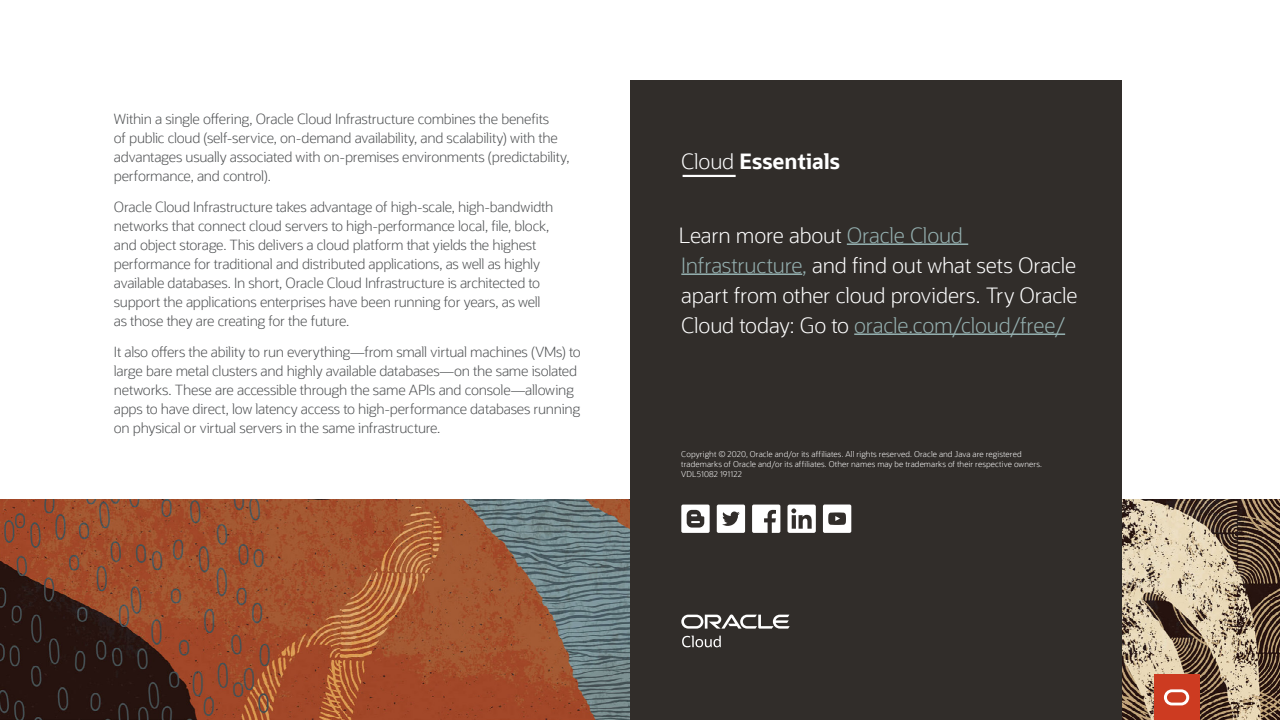
<style>
.page{position:relative;width:1280px;height:720px;background:#fff}
.page>*{position:absolute;margin:0;border:0;box-sizing:border-box;transform-origin:0 0}
.t1{font:300 21px/30px "Oracle Sans";letter-spacing:-.01em;color:#fff}
.Pullout{font:700 21px "Oracle Sans";color:#fff}
.Body_Copy_16_23__Brk{font:300 14px/19px "Oracle Sans";letter-spacing:-.02em;color:#4e5052}
._07_Copyright_-_Slat{font:300 8px/10px "Oracle Sans";letter-spacing:.01em;color:#fff}
.s1{font-weight:300}
.s2{color:#94afaf}
</style>
<div class="page">
<img style="left:0;top:500px;width:1280px;height:220px">
<div style="left:630px;top:80px;width:492px;height:640px;background:#312d2a"></div>
<hr style="left:683px;top:175px;width:53px;height:2px;background:#fff">
<svg style="left:681px;top:615px;width:109px;height:14px"></svg>
<svg style="left:682px;top:636px;width:39px;height:11px"></svg>
<div style="left:1154px;top:675px;width:45px;height:45px;background:#cd3b21"></div>
<svg style="left:1164px;top:689px;width:25px;height:16px"></svg>
<hr style="left:847px;top:243px;width:121px;height:2px;background:#94afaf">
<hr style="left:681px;top:273px;width:121px;height:2px;background:#94afaf">
<hr style="left:854px;top:333px;width:211px;height:2px;background:#94afaf">
<svg style="left:717px;top:505px;width:28px;height:28px"></svg>
<svg style="left:681px;top:505px;width:29px;height:28px"></svg>
<svg style="left:752px;top:505px;width:28px;height:28px"></svg>
<svg style="left:788px;top:505px;width:28px;height:28px"></svg>
<svg style="left:823px;top:505px;width:28px;height:28px"></svg>
<p class="Body_Copy_16_23__Brk" style="left:114px;top:110px;width:457px">Within a single offering, Oracle Cloud Infrastructure combines the benefits<br>of public cloud (self-service, on-demand availability, and scalability) with the advantages usually associated with on-premises environments (predictability, performance, and control).</p>
<p class="Body_Copy_16_23__Brk" style="left:114px;top:198px;width:441px">Oracle Cloud Infrastructure takes advantage of high-scale, high-bandwidth networks that connect cloud servers to high-performance local, file, block, and object storage. This delivers a cloud platform that yields the highest performance for traditional and distributed applications, as well as highly available databases. In short, Oracle Cloud Infrastructure is architected to support the applications enterprises have been running for years, as well as those they are creating for the future.</p>
<p class="Body_Copy_16_23__Brk" style="left:114px;top:343px;width:468px">It also offers the ability to run everything—from small virtual machines (VMs) to large bare metal clusters and highly available databases—on the same isolated networks. These are accessible through the same APIs and console—allowing apps to have direct, low latency access to high-performance databases running on physical or virtual servers in the same infrastructure.</p>
<p class="Pullout" style="left:681px;top:148px;width:160px"><span class="s1">Cloud</span> Essentials</p>
<p class="t1" style="left:679px;top:220px;width:400px">Learn more about <span class="s2">Oracle Cloud Infrastructure,</span> and find out what sets Oracle apart from other cloud providers. Try Oracle Cloud today: Go to <span class="s2">oracle.com/cloud/free/</span></p>
<p class="_07_Copyright_-_Slat" style="left:681px;top:449px;width:362px">Copyright © 2020, Oracle and/or its affiliates. All rights reserved. Oracle and Java are registered trademarks of Oracle and/or its affiliates. Other names may be trademarks of their respective owners.<br>VDL51082 191122</p>
</div>
